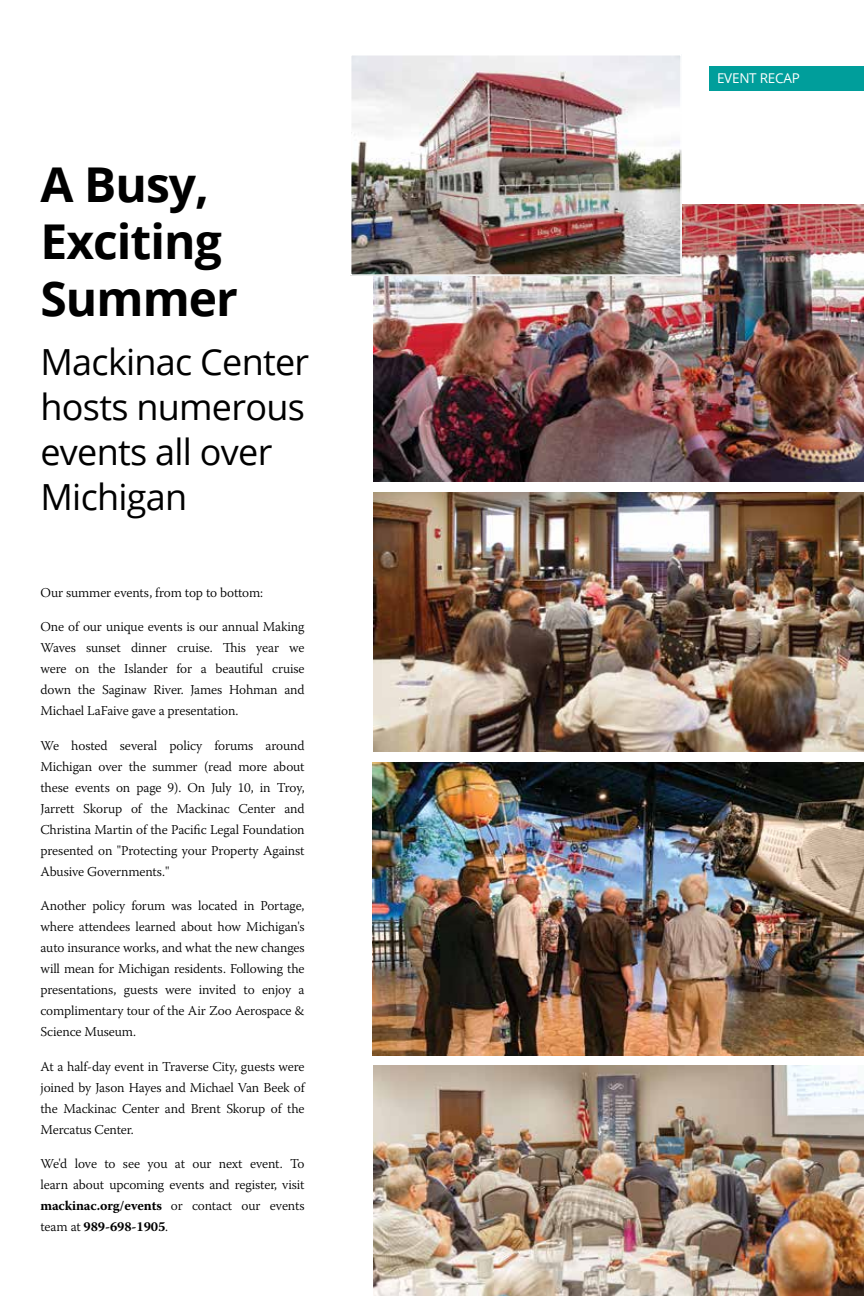
<style>
.page{position:relative;width:864px;height:1296px;background:#fff}
.page>*{position:absolute;margin:0;border:0;box-sizing:border-box;transform-origin:0 0}
.t1{font:700 48px/57px "Open Sans";letter-spacing:-.02em;color:#000}
.t2{font:36px/45px "Open Sans";letter-spacing:-.02em;color:#000}
.t3{font:300 13.5px/21px "Warnock Pro";letter-spacing:-.01em;color:#000;text-align:justify}
.t4{font:13.5px "Open Sans";letter-spacing:-.015em;color:#fff}
.s1{font-weight:700}
</style>
<div class="page">
<div style="left:710px;top:66px;width:154px;height:25px;background:#009e9b"></div>
<img style="left:373px;top:204px;width:491px;height:277px">
<img style="left:353px;top:57px;width:326px;height:216px">
<div style="left:350px;top:54px;width:332px;height:222px;border:2px solid #fff"></div>
<img style="left:373px;top:1066px;width:491px;height:230px">
<img style="left:373px;top:492px;width:491px;height:259px">
<img style="left:373px;top:762px;width:491px;height:293px">
<h1 class="t1" style="left:40px;top:155px;width:199px">A Busy,<br>Exciting<br>Summer</h1>
<h2 class="t2" style="left:40px;top:339px;width:270px">Mackinac Center hosts numerous events all over<br>Michigan</h2>
<p class="t3" style="left:40px;top:582px;width:224px">Our summer events, from top to bottom:</p>
<p class="t3" style="left:40px;top:616px;width:266px">One of our unique events is our annual Making Waves sunset dinner cruise. This year we were on the Islander for a beautiful cruise down the Saginaw River. James Hohman and Michael LaFaive gave a presentation.</p>
<p class="t3" style="left:40px;top:735px;width:266px">We hosted several policy forums around Michigan over the summer (read more about these events on page 9). On July 10, in Troy, Jarrett Skorup of the Mackinac Center and Christina Martin of the Pacific Legal Foundation presented on "Protecting your Property Against Abusive Governments."</p>
<p class="t3" style="left:40px;top:895px;width:266px">Another policy forum was located in Portage, where attendees learned about how Michigan's auto insurance works, and what the new changes will mean for Michigan residents. Following the presentations, guests were invited to enjoy a complimentary tour of the Air Zoo Aerospace &amp; Science Museum.</p>
<p class="t3" style="left:40px;top:1056px;width:266px">At a half-day event in Traverse City, guests were joined by Jason Hayes and Michael Van Beek of the Mackinac Center and Brent Skorup of the Mercatus Center.</p>
<p class="t3" style="left:40px;top:1153px;width:266px">We'd love to see you at our next event. To learn about upcoming events and register, visit <span class="s1">mackinac.org/events</span> or contact our events team at <span class="s1">989-698-1905</span>.</p>
<p class="t4" style="left:717px;top:69px;width:84px">EVENT RECAP</p>
</div>
